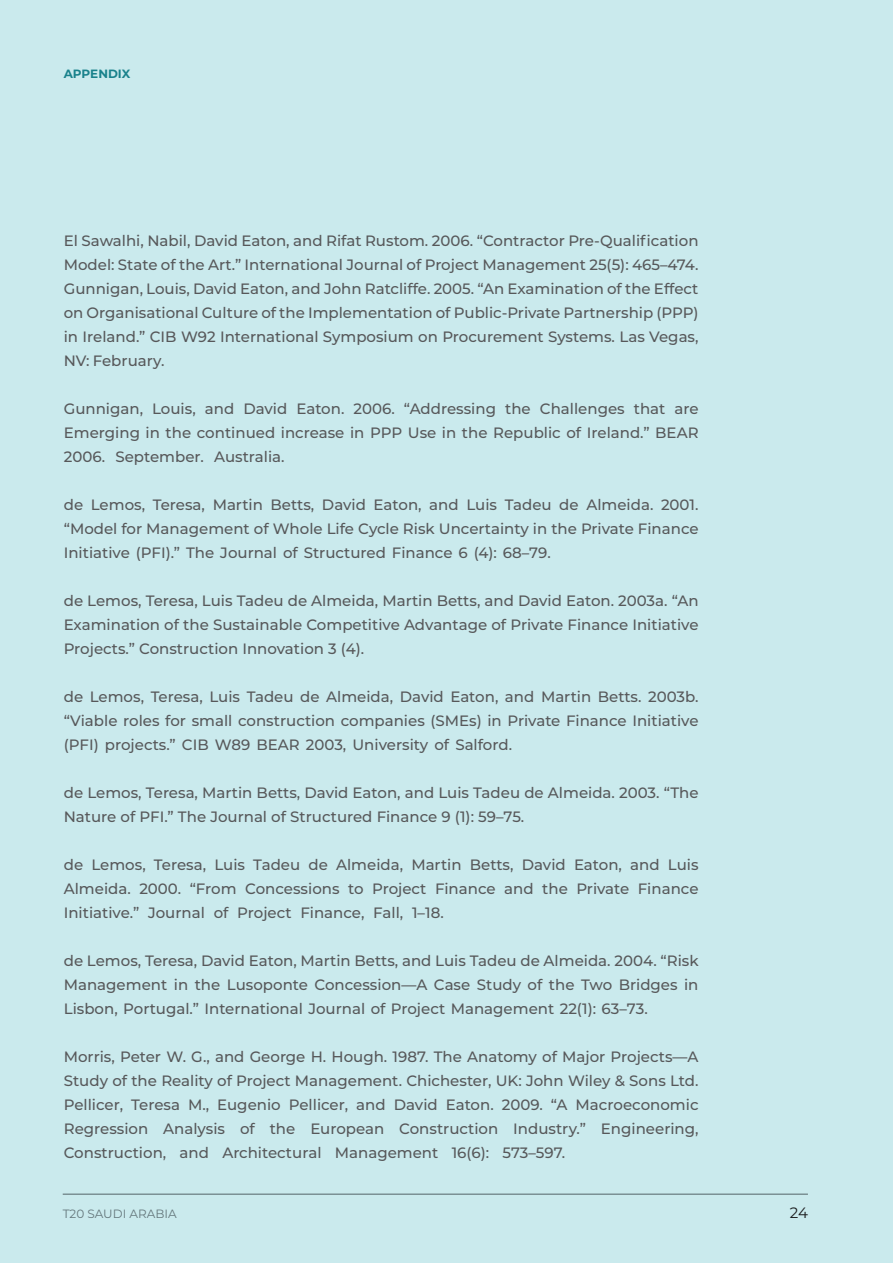
<style>
.page{position:relative;width:893px;height:1263px;background:#caeaed}
.page>*{position:absolute;margin:0;border:0;box-sizing:border-box;transform-origin:0 0}
.BODY_TEXT{font:500 15px/24px "Montserrat";color:#57585a;text-align:justify}
.t1{font:15px "Montserrat";color:#231f20}
.t2{font:12px "Montserrat";color:#808285}
.t3{font:700 12px "Montserrat";color:#1a828c}
</style>
<div class="page">
<p class="t3" style="left:64px;top:65px;width:68px">APPENDIX</p>
<p class="BODY_TEXT" style="left:64px;top:228px;width:636px">El Sawalhi, Nabil, David Eaton, and Rifat Rustom. 2006. “Contractor Pre-Qualification<br>Model: State of the Art.” International Journal of Project Management 25(5): 465–474.</p>
<p class="BODY_TEXT" style="left:64px;top:276px;width:636px">Gunnigan, Louis, David Eaton, and John Ratcliffe. 2005. “An Examination of the Effect on Organisational Culture of the Implementation of Public-Private Partnership (PPP) in Ireland.” CIB W92 International Symposium on Procurement Systems. Las Vegas, NV: February.</p>
<p class="BODY_TEXT" style="left:64px;top:396px;width:636px">Gunnigan, Louis, and David Eaton. 2006. “Addressing the Challenges that are Emerging in the continued increase in PPP Use in the Republic of Ireland.” BEAR 2006. September. Australia.</p>
<p class="BODY_TEXT" style="left:64px;top:492px;width:636px">de Lemos, Teresa, Martin Betts, David Eaton, and Luis Tadeu de Almeida. 2001. “Model for Management of Whole Life Cycle Risk Uncertainty in the Private Finance Initiative (PFI).” The Journal of Structured Finance 6 (4): 68–79.</p>
<p class="BODY_TEXT" style="left:64px;top:588px;width:636px">de Lemos, Teresa, Luis Tadeu de Almeida, Martin Betts, and David Eaton. 2003a. “An Examination of the Sustainable Competitive Advantage of Private Finance Initiative Projects.” Construction Innovation 3 (4).</p>
<p class="BODY_TEXT" style="left:64px;top:684px;width:636px">de Lemos, Teresa, Luis Tadeu de Almeida, David Eaton, and Martin Betts. 2003b. “Viable roles for small construction companies (SMEs) in Private Finance Initiative (PFI) projects.” CIB W89 BEAR 2003, University of Salford.</p>
<p class="BODY_TEXT" style="left:64px;top:780px;width:636px">de Lemos, Teresa, Martin Betts, David Eaton, and Luis Tadeu de Almeida. 2003. “The<br>Nature of PFI.” The Journal of Structured Finance 9 (1): 59–75.</p>
<p class="BODY_TEXT" style="left:64px;top:852px;width:636px">de Lemos, Teresa, Luis Tadeu de Almeida, Martin Betts, David Eaton, and Luis Almeida. 2000. “From Concessions to Project Finance and the Private Finance Initiative.” Journal of Project Finance, Fall, 1–18.</p>
<p class="BODY_TEXT" style="left:64px;top:948px;width:636px">de Lemos, Teresa, David Eaton, Martin Betts, and Luis Tadeu de Almeida. 2004. “Risk Management in the Lusoponte Concession—A Case Study of the Two Bridges in Lisbon, Portugal.” International Journal of Project Management 22(1): 63–73.</p>
<p class="BODY_TEXT" style="left:64px;top:1044px;width:636px">Morris, Peter W. G., and George H. Hough. 1987. The Anatomy of Major Projects—A<br>Study of the Reality of Project Management. Chichester, UK: John Wiley &amp; Sons Ltd.</p>
<p class="BODY_TEXT" style="left:64px;top:1092px;width:636px">Pellicer, Teresa M., Eugenio Pellicer, and David Eaton. 2009. “A Macroeconomic Regression Analysis of the European Construction Industry.” Engineering, Construction, and Architectural Management 16(6): 573–597.</p>
<p class="t2" style="left:63px;top:1205px;width:115px">T20 SAUDI ARABIA</p>
<p class="t1" style="left:790px;top:1202px;width:20px">24</p>
</div>
